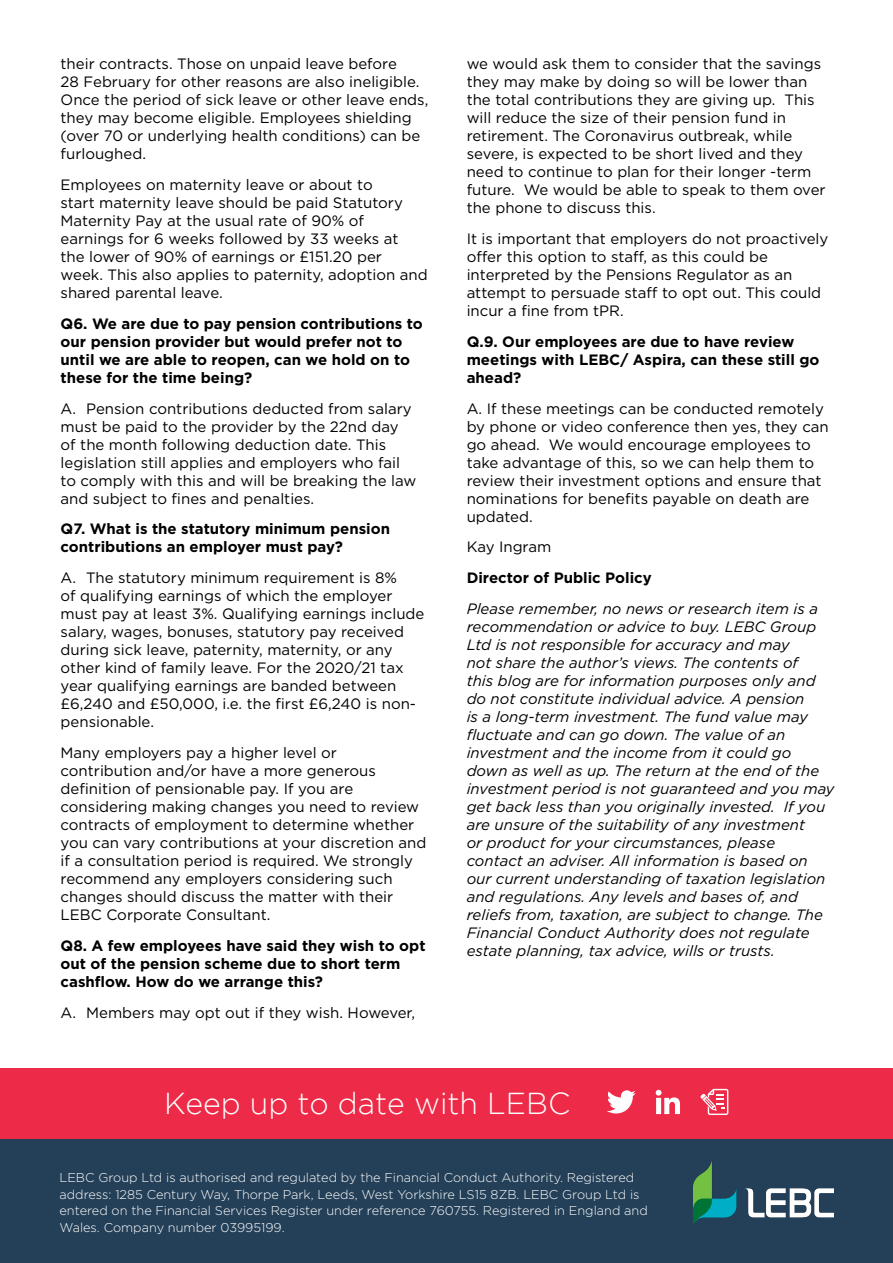
<style>
.page{position:relative;width:893px;height:1263px;background:#fff}
.page>*{position:absolute;margin:0;border:0;box-sizing:border-box;transform-origin:0 0}
.t1{font:300 30.15px "Gotham";color:#fff}
.Body_-_Text{font:15px/18px "Gotham";color:#000001}
.Body_-_Text-2{font:italic 15px/18px "Gotham";color:#000001}
.Body_-_Text-3{font:700 15px/18px "Gotham";color:#000001}
.t2{font:300 12.75px/16.5px "Gotham";color:#fff}
</style>
<div class="page">
<div style="left:0;top:1138px;width:893px;height:125px;background:#244058"></div>
<img style="left:693px;top:1161px;width:140px;height:66px">
<div style="left:0;top:1068px;width:893px;height:70px;background:#ed2a47"></div>
<svg style="left:607px;top:1090px;width:29px;height:23px"></svg>
<svg style="left:656px;top:1090px;width:24px;height:24px"></svg>
<svg style="left:713px;top:1088px;width:16px;height:26px"></svg>
<svg style="left:700px;top:1089px;width:28px;height:26px"></svg>
<p class="Body_-_Text" style="left:61px;top:55px;width:369px">their contracts. Those on unpaid leave before<br>28 February for other reasons are also ineligible.<br>Once the period of sick leave or other leave ends, they may become eligible. Employees shielding (over 70 or underlying health conditions) can be furloughed.</p>
<p class="Body_-_Text" style="left:61px;top:176px;width:369px">Employees on maternity leave or about to<br>start maternity leave should be paid Statutory Maternity Pay at the usual rate of 90% of earnings for 6 weeks followed by 33 weeks at<br>the lower of 90% of earnings or £151.20 per week. This also applies to paternity, adoption and shared parental leave.</p>
<p class="Body_-_Text-3" style="left:61px;top:315px;width:364px">Q6. We are due to pay pension contributions to our pension provider but would prefer not to until we are able to reopen, can we hold on to these for the time being?</p>
<p class="Body_-_Text" style="left:61px;top:399px;width:357px">A. Pension contributions deducted from salary must be paid to the provider by the 22nd day of the month following deduction date. This legislation still applies and employers who fail to comply with this and will be breaking the law and subject to fines and penalties.</p>
<p class="Body_-_Text-3" style="left:61px;top:520px;width:331px">Q7. What is the statutory minimum pension contributions an employer must pay?</p>
<p class="Body_-_Text" style="left:61px;top:569px;width:365px">A. The statutory minimum requirement is 8%<br>of qualifying earnings of which the employer must pay at least 3%. Qualifying earnings include salary, wages, bonuses, statutory pay received during sick leave, paternity, maternity, or any other kind of family leave. For the 2020/21 tax year qualifying earnings are banded between £6,240 and £50,000, i.e. the first £6,240 is non&shy;pensionable.</p>
<p class="Body_-_Text" style="left:61px;top:743px;width:367px">Many employers pay a higher level or contribution and/or have a more generous definition of pensionable pay. If you are considering making changes you need to review contracts of employment to determine whether you can vary contributions at your discretion and if a consultation period is required. We strongly recommend any employers considering such changes should discuss the matter with their LEBC Corporate Consultant.</p>
<p class="Body_-_Text-3" style="left:61px;top:936px;width:366px">Q8. A few employees have said they wish to opt out of the pension scheme due to short term cashflow. How do we arrange this?</p>
<p class="Body_-_Text" style="left:61px;top:1003px;width:356px">A. Members may opt out if they wish. However,</p>
<p class="Body_-_Text" style="left:467px;top:55px;width:360px">we would ask them to consider that the savings they may make by doing so will be lower than the total contributions they are giving up. This will reduce the size of their pension fund in retirement. The Coronavirus outbreak, while severe, is expected to be short lived and they need to continue to plan for their longer -term future. We would be able to speak to them over the phone to discuss this.</p>
<p class="Body_-_Text" style="left:467px;top:230px;width:363px">It is important that employers do not proactively offer this option to staff, as this could be interpreted by the Pensions Regulator as an attempt to persuade staff to opt out. This could incur a fine from tPR.</p>
<p class="Body_-_Text-3" style="left:467px;top:333px;width:354px">Q.9. Our employees are due to have review meetings with LEBC/ Aspira, can these still go ahead?</p>
<p class="Body_-_Text" style="left:467px;top:399px;width:364px">A. If these meetings can be conducted remotely by phone or video conference then yes, they can go ahead. We would encourage employees to take advantage of this, so we can help them to review their investment options and ensure that nominations for benefits payable on death are updated.</p>
<p class="Body_-_Text" style="left:467px;top:538px;width:86px">Kay Ingram</p>
<p class="Body_-_Text-3" style="left:467px;top:569px;width:187px">Director of Public Policy</p>
<p class="Body_-_Text-2" style="left:467px;top:599px;width:369px">Please remember, no news or research item is a recommendation or advice to buy. LEBC Group Ltd is not responsible for accuracy and may<br>not share the author’s views. The contents of<br>this blog are for information purposes only and do not constitute individual advice. A pension<br>is a long-term investment. The fund value may fluctuate and can go down. The value of an investment and the income from it could go down as well as up. The return at the end of the investment period is not guaranteed and you may get back less than you originally invested. If you are unsure of the suitability of any investment<br>or product for your circumstances, please contact an adviser. All information is based on our current understanding of taxation legislation and regulations. Any levels and bases of, and reliefs from, taxation, are subject to change. The Financial Conduct Authority does not regulate estate planning, tax advice, wills or trusts.</p>
<h1 class="t1" style="left:164px;top:1087px;width:408px">Keep up to date with LEBC</h1>
<p class="t2" style="left:60px;top:1169px;width:590px">LEBC Group Ltd is authorised and regulated by the Financial Conduct Authority. Registered address: 1285 Century Way, Thorpe Park, Leeds, West Yorkshire LS15 8ZB. LEBC Group Ltd is entered on the Financial Services Register under reference 760755. Registered in England and Wales. Company number 03995199.</p>
</div>
